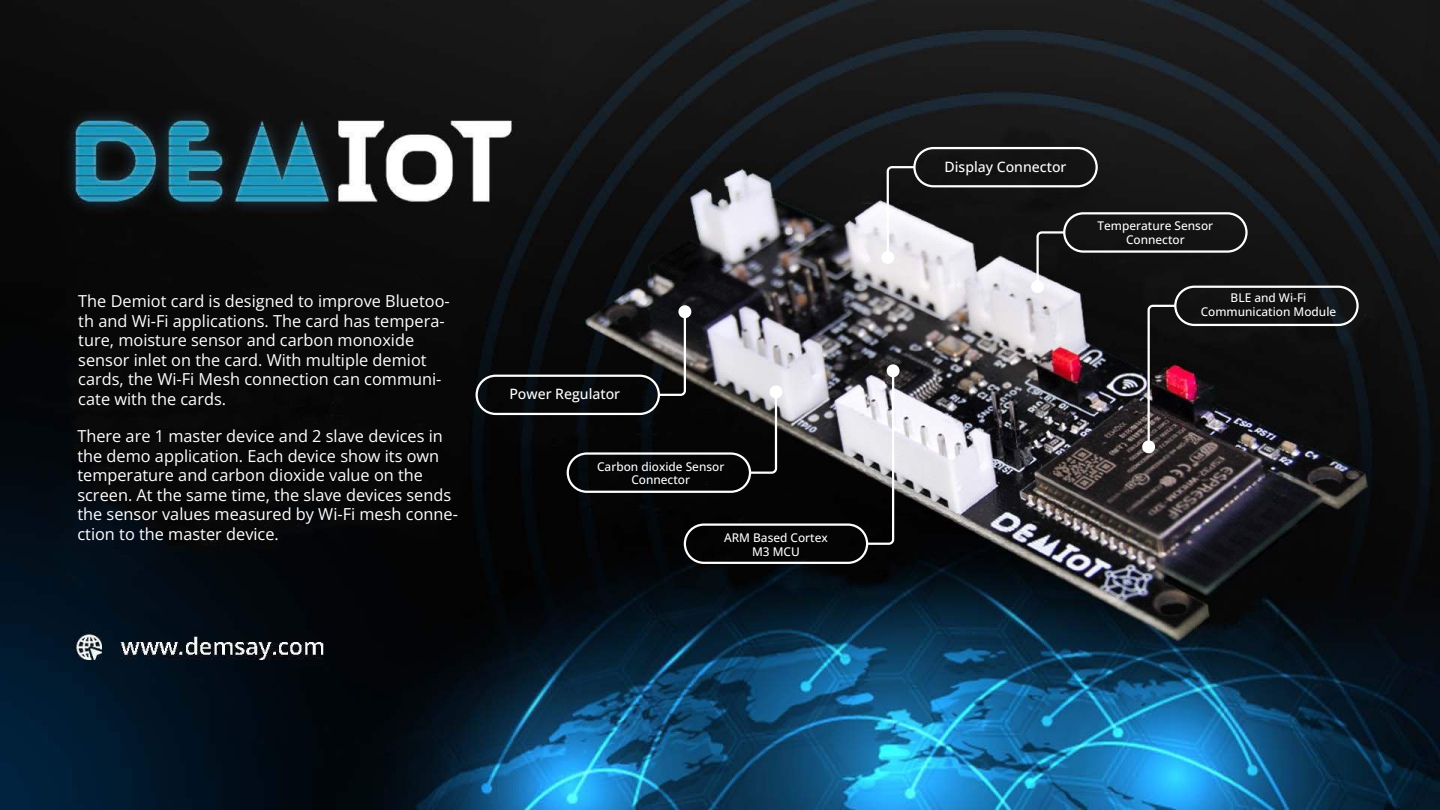
<style>
.page{position:relative;width:1440px;height:810px;background:#fff}
.page>*{position:absolute;margin:0;border:0;box-sizing:border-box;transform-origin:0 0}
.t1{font:16.5px/19.5px "Open Sans";color:#fff}
.t2{font:500 14.25px "Open Sans";color:#fff}
.t3{font:500 12px/13.5px "Open Sans";color:#fff;text-align:center}
</style>
<div class="page">
<img style="left:0;top:0;width:1440px;height:810px">
<div style="left:567px;top:452px;width:184px;height:41px;border:2px solid #fff;border-radius:19px"></div>
<svg style="left:748px;top:393px;width:30px;height:82px;background:#403f3e"></svg>
<div style="left:684px;top:523px;width:184px;height:41px;border:2px solid #fff;border-radius:19px"></div>
<svg style="left:865px;top:370px;width:30px;height:176px"></svg>
<div style="left:476px;top:375px;width:184px;height:40px;border:2px solid #fff;border-radius:19px"></div>
<svg style="left:657px;top:315px;width:30px;height:82px;background:#4d4b4b"></svg>
<div style="left:888px;top:366px;width:10px;height:10px;background:#fff;border-radius:50%"></div>
<div style="left:887px;top:364px;width:13px;height:13px;border:2px solid #fff;border-radius:50%"></div>
<div style="left:680px;top:306px;width:10px;height:11px;background:#fff;border-radius:50%"></div>
<div style="left:678px;top:305px;width:13px;height:13px;border:2px solid #fff;border-radius:50%"></div>
<div style="left:771px;top:387px;width:10px;height:10px;background:#fff;border-radius:50%"></div>
<div style="left:770px;top:385px;width:12px;height:13px;border:2px solid #fff;border-radius:50%"></div>
<div style="left:1174px;top:286px;width:185px;height:40px;border:2px solid #fff;border-radius:19px"></div>
<svg style="left:1146px;top:304px;width:32px;height:145px;background:#3e2d31"></svg>
<div style="left:1063px;top:212px;width:185px;height:41px;border:2px solid #fff;border-radius:19px"></div>
<svg style="left:1035px;top:230px;width:32px;height:55px;background:#393839"></svg>
<div style="left:913px;top:147px;width:185px;height:40px;border:2px solid #fff;border-radius:19px"></div>
<svg style="left:886px;top:165px;width:31px;height:95px"></svg>
<div style="left:882px;top:252px;width:11px;height:11px;background:#fff;border-radius:50%"></div>
<div style="left:881px;top:251px;width:13px;height:13px;border:2px solid #fff;border-radius:50%"></div>
<div style="left:1143px;top:442px;width:11px;height:10px;background:#fff;border-radius:50%"></div>
<div style="left:1142px;top:440px;width:13px;height:13px;border:2px solid #fff;border-radius:50%"></div>
<div style="left:1032px;top:281px;width:11px;height:11px;background:#fff;border-radius:50%"></div>
<div style="left:1031px;top:280px;width:13px;height:13px;border:2px solid #fff;border-radius:50%"></div>
<p class="t1" style="left:78px;top:293px;width:373px">The Demiot card is designed to improve Bluetoo&shy;th and Wi-Fi applications. The card has tempera&shy;ture, moisture sensor and carbon monoxide sensor inlet on the card. With multiple demiot cards, the Wi-Fi Mesh connection can communi&shy;cate with the cards.</p>
<p class="t1" style="left:77px;top:428px;width:382px">There are 1 master device and 2 slave devices in the demo application. Each device show its own temperature and carbon dioxide value on the screen. At the same time, the slave devices sends the sensor values measured by Wi-Fi mesh conne&shy;ction to the master device.</p>
<p class="t2" style="left:509px;top:388px;width:112px">Power Regulator</p>
<p class="t3" style="left:597px;top:461px;width:129px">Carbon dioxide Sensor<br>Connector</p>
<p class="t3" style="left:724px;top:532px;width:105px">ARM Based Cortex<br>M3 MCU</p>
<p class="t2" style="left:945px;top:161px;width:123px">Display Connector</p>
<p class="t3" style="left:1098px;top:220px;width:117px">Temperature Sensor<br>Connector</p>
<p class="t3" style="left:1201px;top:293px;width:137px">BLE and Wi-Fi<br>Communication Module</p>
</div>
